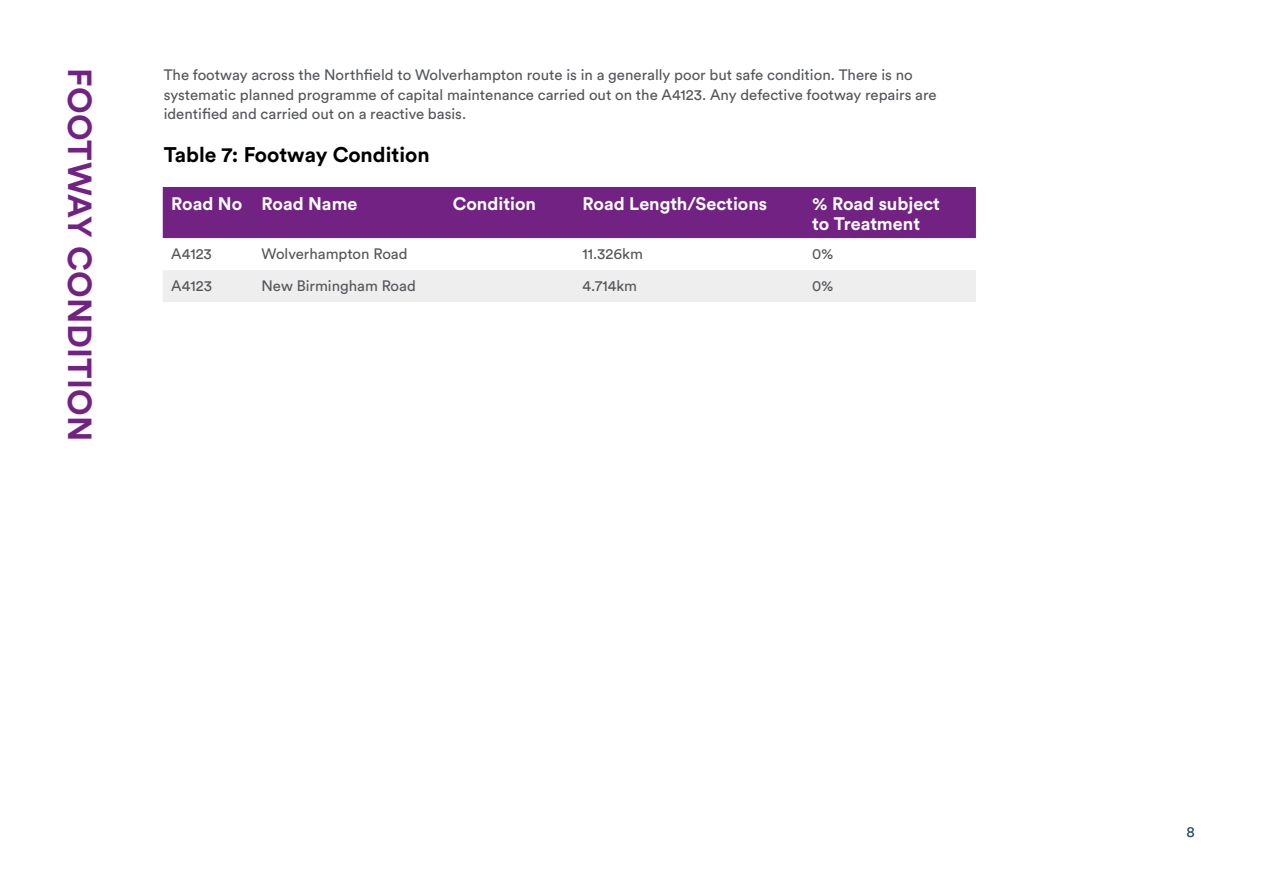
<style>
.page{position:relative;width:1263px;height:893px;background:#fff}
.page>*{position:absolute;margin:0;border:0;box-sizing:border-box;transform-origin:0 0}
.t1{font:700 33px "Circular Std";letter-spacing:.01em;color:#722282}
.t2{font:700 21px "Circular Std";color:#000}
.t3{font:700 18px/19.5px "Circular Std";color:#fff}
.t4{font:15px/19.5px "Circular Std";color:#54565a}
.t5{font:15px "Circular Std";color:#20495d}
</style>
<div class="page">
<div style="left:163px;top:187px;width:813px;height:51px;background:#722282"></div>
<div style="left:163px;top:270px;width:813px;height:32px;background:#eeeeef"></div>
<h1 class="t1" style="left:101px;top:68px;width:375px;rotate:90deg">FOOTWAY CONDITION</h1>
<p class="t4" style="left:164px;top:65px;width:774px">The footway across the Northfield to Wolverhampton route is in a generally poor but safe condition. There is no systematic planned programme of capital maintenance carried out on the A4123. Any defective footway repairs are identified and carried out on a reactive basis.</p>
<h2 class="t2" style="left:164px;top:141px;width:268px">Table 7: Footway Condition</h2>
<p class="t3" style="left:171px;top:194px;width:188px">Road No Road Name</p>
<p class="t3" style="left:453px;top:194px;width:85px">Condition</p>
<p class="t3" style="left:583px;top:194px;width:186px">Road Length/Sections</p>
<p class="t3" style="left:812px;top:194px;width:129px">% Road subject to Treatment</p>
<p class="t4" style="left:171px;top:244px;width:42px">A4123</p>
<p class="t4" style="left:262px;top:244px;width:148px">Wolverhampton Road</p>
<p class="t4" style="left:583px;top:244px;width:62px">11.326km</p>
<p class="t4" style="left:812px;top:244px;width:23px">0%</p>
<p class="t4" style="left:171px;top:276px;width:42px">A4123</p>
<p class="t4" style="left:262px;top:276px;width:156px">New Birmingham Road</p>
<p class="t4" style="left:583px;top:276px;width:56px">4.714km</p>
<p class="t4" style="left:812px;top:276px;width:23px">0%</p>
<p class="t5" style="left:1186px;top:823px;width:10px">8</p>
</div>
